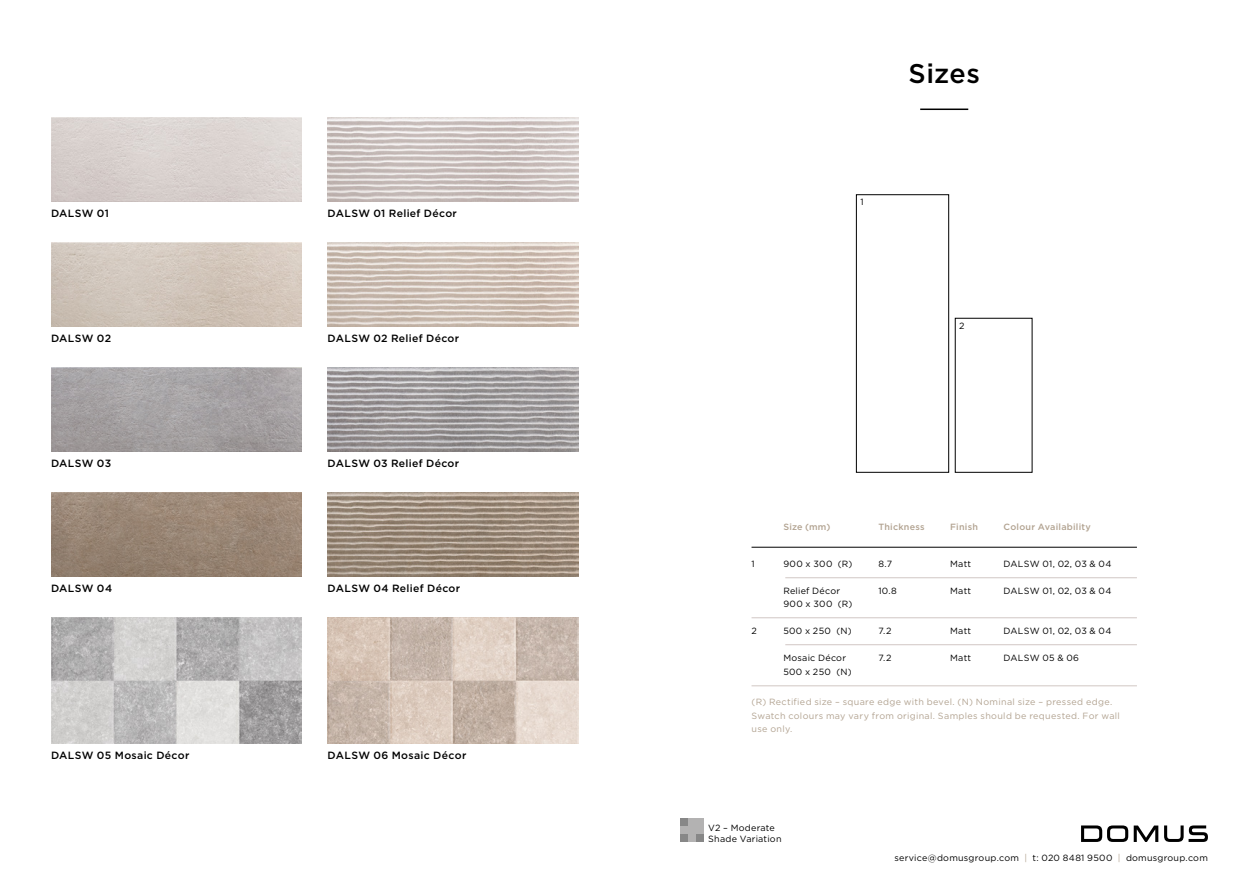
<style>
.page{position:relative;width:1259px;height:893px;background:#fff}
.page>*{position:absolute;margin:0;border:0;box-sizing:border-box;transform-origin:0 0}
.t1{font:500 27px "Gotham";letter-spacing:.02em;color:#000}
.t2{font:500 10.5px "Gotham";letter-spacing:.03em;color:#000}
.TABLE_DATA{font:9px "Gotham";letter-spacing:.03em;color:#000}
.TABLE_DATA-2{font:9px/13.5px "Gotham";letter-spacing:.035em;color:#b2a391}
.TABLE_DATA-3{font:500 9px "Gotham";letter-spacing:.025em;color:#b2a391}
.s1{color:#b2a391}
</style>
<div class="page">
<svg style="left:1164px;top:825px;width:44px;height:17px"></svg>
<svg style="left:1081px;top:825px;width:77px;height:17px"></svg>
<hr style="left:920px;top:109px;width:48px;height:1px;background:#000">
<img style="left:51px;top:118px;width:251px;height:83px">
<img style="left:51px;top:243px;width:251px;height:83px">
<img style="left:51px;top:368px;width:251px;height:83px">
<img style="left:327px;top:368px;width:251px;height:83px">
<img style="left:51px;top:493px;width:251px;height:83px">
<img style="left:327px;top:493px;width:251px;height:83px">
<img style="left:51px;top:618px;width:251px;height:125px">
<img style="left:327px;top:618px;width:251px;height:125px">
<div style="left:680px;top:819px;width:8px;height:7px;background:#878787"></div>
<div style="left:688px;top:819px;width:8px;height:7px;background:#b3b2b2"></div>
<div style="left:696px;top:819px;width:8px;height:7px;background:#b3b2b2"></div>
<div style="left:680px;top:826px;width:8px;height:8px;background:#b3b2b2"></div>
<div style="left:688px;top:826px;width:8px;height:8px;background:#b3b2b2"></div>
<div style="left:696px;top:826px;width:8px;height:8px;background:#b3b2b2"></div>
<div style="left:680px;top:834px;width:8px;height:8px;background:#878787"></div>
<div style="left:688px;top:834px;width:8px;height:8px;background:#b3b2b2"></div>
<div style="left:696px;top:834px;width:8px;height:8px;background:#878787"></div>
<div style="left:856px;top:195px;width:93px;height:277px;border:1px solid #000"></div>
<hr style="left:751px;top:547px;width:386px;height:1px;background:#000">
<hr style="left:785px;top:577px;width:352px;height:1px;background:#d1c7c4">
<hr style="left:785px;top:644px;width:352px;height:1px;background:#d1c7c4">
<hr style="left:751px;top:617px;width:386px;height:1px;background:#d1c7c4">
<hr style="left:751px;top:685px;width:386px;height:1px;background:#d1c7c4">
<p class="t2" style="left:51px;top:207px;width:59px">DALSW 01</p>
<p class="t2" style="left:327px;top:207px;width:131px">DALSW 01 Relief Décor</p>
<p class="t2" style="left:51px;top:332px;width:62px">DALSW 02</p>
<p class="t2" style="left:327px;top:332px;width:133px">DALSW 02 Relief Décor</p>
<p class="t2" style="left:51px;top:457px;width:62px">DALSW 03</p>
<p class="t2" style="left:327px;top:457px;width:133px">DALSW 03 Relief Décor</p>
<p class="t2" style="left:51px;top:582px;width:63px">DALSW 04</p>
<p class="t2" style="left:327px;top:582px;width:134px">DALSW 04 Relief Décor</p>
<p class="t2" style="left:51px;top:749px;width:140px">DALSW 05 Mosaic Décor</p>
<p class="t2" style="left:327px;top:749px;width:140px">DALSW 06 Mosaic Décor</p>
<p class="TABLE_DATA" style="left:860px;top:196px;width:5px">1</p>
<p class="t1" style="left:908px;top:55px;width:73px">Sizes</p>
<p class="TABLE_DATA" style="left:959px;top:320px;width:7px">2</p>
<p class="TABLE_DATA-3" style="left:950px;top:521px;width:29px">Finish</p>
<p class="TABLE_DATA" style="left:950px;top:558px;width:23px">Matt</p>
<p class="TABLE_DATA" style="left:950px;top:585px;width:23px">Matt</p>
<p class="TABLE_DATA" style="left:950px;top:625px;width:23px">Matt</p>
<p class="TABLE_DATA" style="left:950px;top:652px;width:23px">Matt</p>
<p class="TABLE_DATA-2" style="left:751px;top:695px;width:370px">(R) Rectified size – square edge with bevel. (N) Nominal size – pressed edge.<br>Swatch colours may vary from original. Samples should be requested. For wall use only.</p>
<p class="TABLE_DATA-3" style="left:878px;top:521px;width:48px">Thickness</p>
<p class="TABLE_DATA-3" style="left:1003px;top:521px;width:89px">Colour Availability</p>
<p class="TABLE_DATA" style="left:878px;top:558px;width:15px">8.7</p>
<p class="TABLE_DATA" style="left:878px;top:585px;width:20px">10.8</p>
<p class="TABLE_DATA" style="left:878px;top:625px;width:15px">7.2</p>
<p class="TABLE_DATA" style="left:878px;top:652px;width:15px">7.2</p>
<p class="TABLE_DATA-3" style="left:783px;top:521px;width:49px">Size (mm)</p>
<p class="TABLE_DATA" style="left:783px;top:558px;width:71px">900 x 300 (R)</p>
<p class="TABLE_DATA" style="left:783px;top:585px;width:58px">Relief Décor</p>
<p class="TABLE_DATA" style="left:783px;top:598px;width:71px">900 x 300 (R)</p>
<p class="TABLE_DATA" style="left:783px;top:625px;width:70px">500 x 250 (N)</p>
<p class="TABLE_DATA" style="left:783px;top:652px;width:64px">Mosaic Décor</p>
<p class="TABLE_DATA" style="left:783px;top:666px;width:70px">500 x 250 (N)</p>
<p class="TABLE_DATA" style="left:1003px;top:558px;width:109px">DALSW 01, 02, 03 &amp; 04</p>
<p class="TABLE_DATA" style="left:1003px;top:585px;width:109px">DALSW 01, 02, 03 &amp; 04</p>
<p class="TABLE_DATA" style="left:1003px;top:625px;width:109px">DALSW 01, 02, 03 &amp; 04</p>
<p class="TABLE_DATA" style="left:1003px;top:652px;width:77px">DALSW 05 &amp; 06</p>
<p class="TABLE_DATA" style="left:751px;top:558px;width:5px">1</p>
<p class="TABLE_DATA" style="left:751px;top:625px;width:7px">2</p>
<p class="TABLE_DATA" style="left:708px;top:822px;width:68px">V2 – Moderate</p>
<p class="TABLE_DATA" style="left:708px;top:833px;width:75px">Shade Variation</p>
<p class="TABLE_DATA" style="left:894px;top:852px;width:315px">service@domusgroup.com <span class="s1">|</span> t: 020 8481 9500 <span class="s1">|</span> domusgroup.com</p>
</div>
